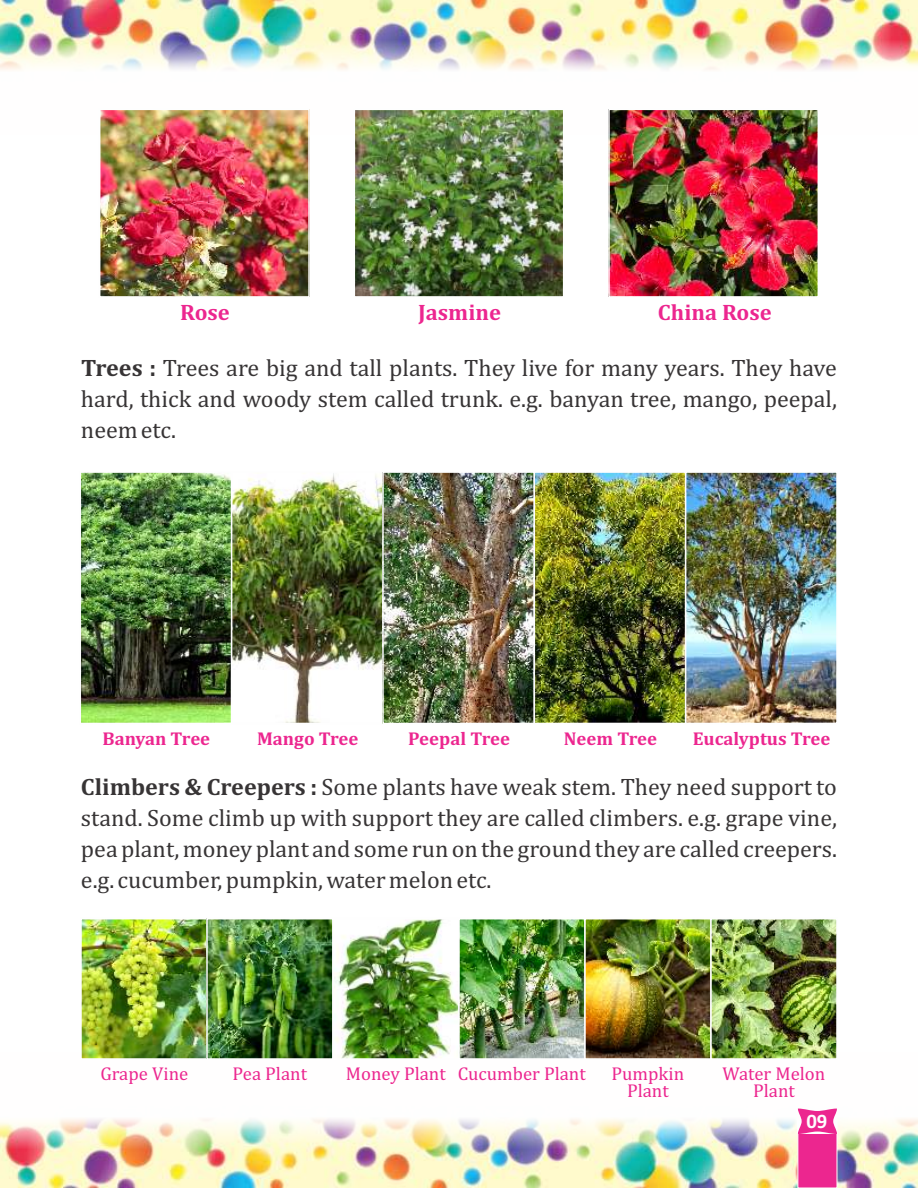
<style>
.page{position:relative;width:918px;height:1188px;background:#fff}
.page>*{position:absolute;margin:0;border:0;box-sizing:border-box;transform-origin:0 0}
.t1{font:24px/30.9px "Cambria";color:#373435;text-align:justify}
.t2{font:700 22.65px "Cambria";color:#ec268f}
.t3{font:700 20.7px "Calibri";color:#fefefe}
.t4{font:18.75px/16.5px "Cambria";color:#ec268f;text-align:center}
.t5{font:700 18.75px "Cambria";color:#ec268f}
.s1{font-weight:700}
</style>
<div class="page">
<img style="left:0;top:1119px;width:918px;height:69px">
<img style="left:0;top:0;width:918px;height:70px">
<img style="left:357px;top:112px;width:204px;height:183px">
<div style="left:354px;top:109px;width:210px;height:189px;border:2px solid #fefefe"></div>
<img style="left:102px;top:112px;width:205px;height:183px">
<div style="left:99px;top:109px;width:211px;height:189px;border:2px solid #fefefe"></div>
<img style="left:611px;top:112px;width:205px;height:183px">
<div style="left:608px;top:109px;width:211px;height:189px;border:2px solid #fefefe"></div>
<img style="left:83px;top:474px;width:752px;height:247px">
<div style="left:80px;top:471px;width:152px;height:253px;border:2px solid #fefefe"></div>
<div style="left:231px;top:471px;width:153px;height:253px;border:2px solid #fefefe"></div>
<div style="left:382px;top:471px;width:153px;height:253px;border:2px solid #fefefe"></div>
<div style="left:534px;top:471px;width:152px;height:253px;border:2px solid #fefefe"></div>
<div style="left:685px;top:471px;width:153px;height:253px;border:2px solid #fefefe"></div>
<img style="left:83px;top:921px;width:752px;height:136px">
<div style="left:80px;top:918px;width:128px;height:142px;border:2px solid #fefefe"></div>
<div style="left:206px;top:918px;width:128px;height:142px;border:2px solid #fefefe"></div>
<div style="left:332px;top:918px;width:128px;height:142px;border:2px solid #fefefe"></div>
<div style="left:458px;top:918px;width:128px;height:142px;border:2px solid #fefefe"></div>
<div style="left:584px;top:918px;width:128px;height:142px;border:2px solid #fefefe"></div>
<div style="left:710px;top:918px;width:128px;height:142px;border:2px solid #fefefe"></div>
<svg style="left:798px;top:1108px;width:39px;height:80px;background:#ed3998"></svg>
<p class="t2" style="left:180px;top:303px;width:51px">Rose</p>
<p class="t2" style="left:418px;top:303px;width:84px">Jasmine</p>
<p class="t2" style="left:658px;top:303px;width:115px">China Rose</p>
<p class="t1" style="left:81px;top:354px;width:758px"><span class="s1">Trees :</span> Trees are big and tall plants. They live for many years. They have hard, thick and woody stem called trunk. e.g. banyan tree, mango, peepal, neem etc.</p>
<p class="t5" style="left:103px;top:730px;width:109px">Banyan Tree</p>
<p class="t5" style="left:257px;top:730px;width:103px">Mango Tree</p>
<p class="t5" style="left:408px;top:730px;width:103px">Peepal Tree</p>
<p class="t5" style="left:564px;top:730px;width:95px">Neem Tree</p>
<p class="t5" style="left:693px;top:730px;width:139px">Eucalyptus Tree</p>
<p class="t1" style="left:81px;top:773px;width:758px"><span class="s1">Climbers &amp; Creepers :</span> Some plants have weak stem. They need support to stand. Some climb up with support they are called climbers. e.g. grape vine, pea plant, money plant and some run on the ground they are called creepers. e.g. cucumber, pumpkin, water melon etc.</p>
<p class="t4" style="left:100px;top:1067px;width:89px">Grape Vine</p>
<p class="t4" style="left:233px;top:1067px;width:76px">Pea Plant</p>
<p class="t4" style="left:346px;top:1067px;width:241px">Money Plant Cucumber Plant</p>
<p class="t4" style="left:612px;top:1067px;width:74px">Pumpkin<br>Plant</p>
<p class="t4" style="left:723px;top:1067px;width:104px">Water Melon<br>Plant</p>
<p class="t3" style="left:807px;top:1112px;width:22px">09</p>
</div>
